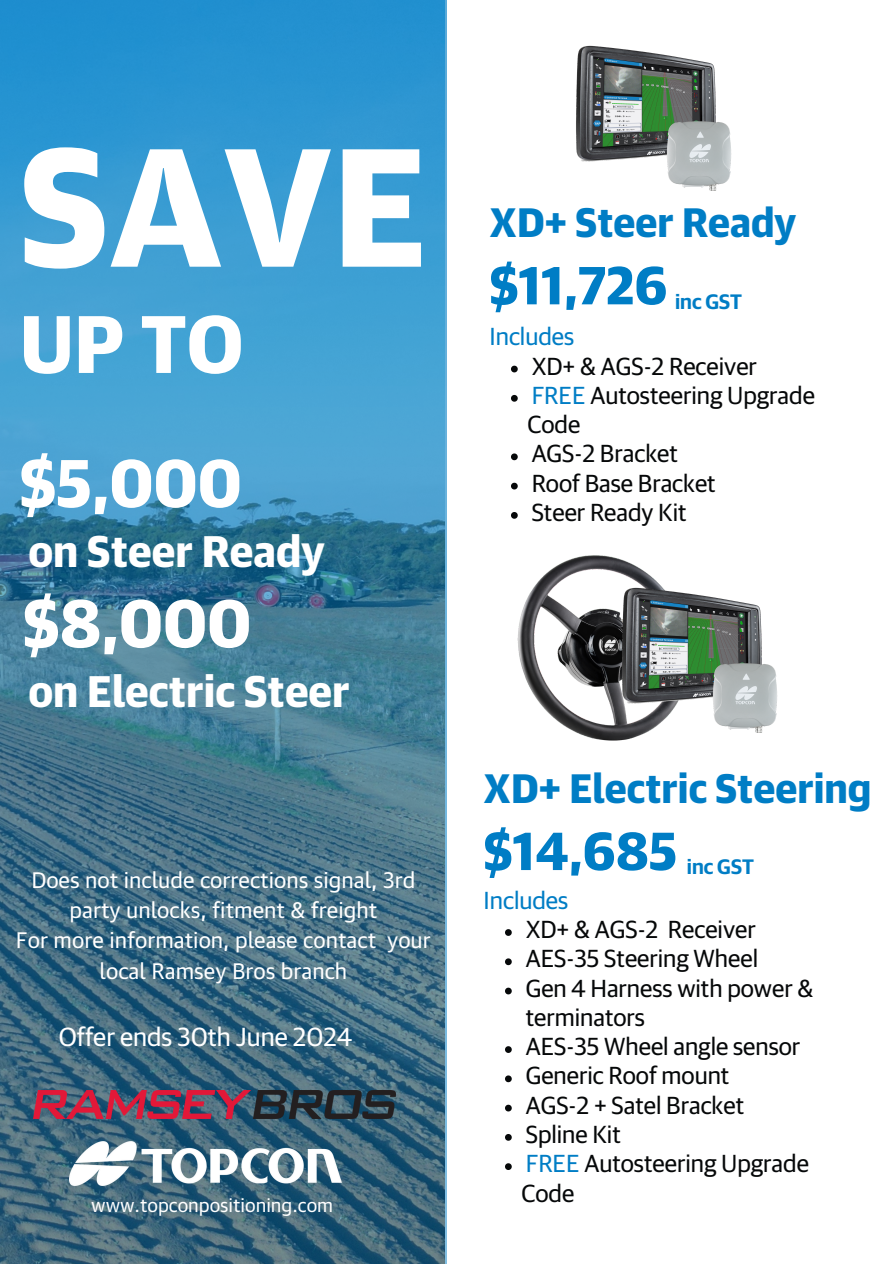
<style>
.page{position:relative;width:894px;height:1264px;background:#fff}
.page>*{position:absolute;margin:0;border:0;box-sizing:border-box;transform-origin:0 0}
.t1{font:900 162.75px "Guardian Text Sans LC";color:#fff}
.t2{font:900 78.75px "Guardian Text Sans LC";color:#fff}
.t3{font:900 65.25px "Guardian Text Sans LC";color:#fff}
.t4{font:900 51.75px "Guardian Text Sans LC";color:#007dc5}
.t5{font:900 42.75px "Guardian Text Sans LC";color:#fff}
.t6{font:900 39.75px "Guardian Text Sans LC";color:#007dc5}
.t7{font:26.25px "Guardian Sans LC";color:#fff}
.t8{font:24.75px/29.2px "Guardian Sans LC";color:#060809}
.t9{font:24.75px "Guardian Sans LC";color:#007dc5}
.t10{font:21.75px/30.3px "Guardian Text Sans LC";color:#fff;text-align:center}
.t11{font:600 21px "Guardian Sans LC";color:#007dc5}
.t12{font:18.75px "Guardian Text Sans LC";color:#fff}
.s1{color:#007dc5}
</style>
<div class="page">
<svg style="left:0;top:0;width:446px;height:1263px;background:#3d82a7"></svg>
<img style="left:576px;top:45px;width:140px;height:117px">
<img style="left:658px;top:115px;width:74px;height:76px">
<img style="left:517px;top:555px;width:142px;height:186px">
<img style="left:70px;top:1141px;width:271px;height:44px">
<svg style="left:511px;top:365px;width:6px;height:7px"></svg>
<svg style="left:511px;top:395px;width:6px;height:6px"></svg>
<svg style="left:511px;top:453px;width:6px;height:7px"></svg>
<svg style="left:511px;top:482px;width:6px;height:7px"></svg>
<svg style="left:511px;top:512px;width:6px;height:6px"></svg>
<img style="left:573px;top:565px;width:189px;height:159px">
<img style="left:704px;top:657px;width:74px;height:76px">
<img style="left:33px;top:1090px;width:362px;height:28px">
<svg style="left:505px;top:929px;width:6px;height:6px"></svg>
<svg style="left:505px;top:958px;width:6px;height:7px"></svg>
<svg style="left:505px;top:987px;width:6px;height:7px"></svg>
<svg style="left:505px;top:1046px;width:6px;height:6px"></svg>
<svg style="left:505px;top:1075px;width:6px;height:7px"></svg>
<svg style="left:505px;top:1104px;width:6px;height:7px"></svg>
<svg style="left:505px;top:1134px;width:6px;height:6px"></svg>
<svg style="left:505px;top:1163px;width:6px;height:6px"></svg>
<p class="t1" style="left:20px;top:136px;width:409px">SAVE</p>
<p class="t2" style="left:20px;top:309px;width:225px">UP TO</p>
<p class="t3" style="left:20px;top:454px;width:223px">$5,000</p>
<p class="t5" style="left:28px;top:533px;width:297px">on Steer Ready</p>
<p class="t3" style="left:23px;top:594px;width:230px">$8,000</p>
<p class="t5" style="left:28px;top:673px;width:323px">on Electric Steer</p>
<h4 class="t10" style="left:31px;top:865px;width:385px">Does not include corrections signal, 3rd party unlocks, fitment &amp; freight</h4>
<h6 class="t10" style="left:16px;top:926px;width:416px">For more information, please contact your local Ramsey Bros branch</h6>
<p class="t7" style="left:59px;top:1024px;width:295px">Offer ends 30th June 2024</p>
<p class="t12" style="left:91px;top:1197px;width:243px">www.topconpositioning.com</p>
<h4 class="t6" style="left:489px;top:205px;width:308px">XD+ Steer Ready</h4>
<h4 class="t4" style="left:489px;top:263px;width:179px">$11,726</h4>
<p class="t11" style="left:674px;top:292px;width:68px">inc GST</p>
<p class="t9" style="left:489px;top:325px;width:86px">Includes</p>
<p class="t8" style="left:531px;top:352px;width:227px">XD+ &amp; AGS-2 Receiver</p>
<p class="t8" style="left:531px;top:382px;width:285px"><span class="s1">FREE</span> Autosteering Upgrade</p>
<p class="t8" style="left:527px;top:411px;width:54px">Code</p>
<p class="t8" style="left:531px;top:440px;width:148px">AGS-2 Bracket</p>
<h4 class="t8" style="left:531px;top:469px;width:185px">Roof Base Bracket</h4>
<h6 class="t8" style="left:531px;top:499px;width:156px">Steer Ready Kit</h6>
<p class="t6" style="left:483px;top:770px;width:389px">XD+ Electric Steering</p>
<p class="t4" style="left:483px;top:828px;width:195px">$14,685</p>
<p class="t11" style="left:686px;top:856px;width:68px">inc GST</p>
<h5 class="t9" style="left:483px;top:889px;width:86px">Includes</h5>
<p class="t8" style="left:525px;top:916px;width:231px">XD+ &amp; AGS-2 Receiver</p>
<p class="t8" style="left:525px;top:945px;width:234px">AES-35 Steering Wheel</p>
<p class="t8" style="left:525px;top:974px;width:289px">Gen 4 Harness with power &amp; terminators</p>
<h3 class="t8" style="left:525px;top:1033px;width:276px">AES-35 Wheel angle sensor</h3>
<h4 class="t8" style="left:525px;top:1062px;width:205px">Generic Roof mount</h4>
<p class="t8" style="left:525px;top:1091px;width:220px">AGS-2 + Satel Bracket</p>
<p class="t8" style="left:525px;top:1120px;width:97px">Spline Kit</p>
<h3 class="t8" style="left:525px;top:1150px;width:285px"><span class="s1">FREE</span> Autosteering Upgrade</h3>
<p class="t8" style="left:521px;top:1179px;width:54px">Code</p>
</div>
